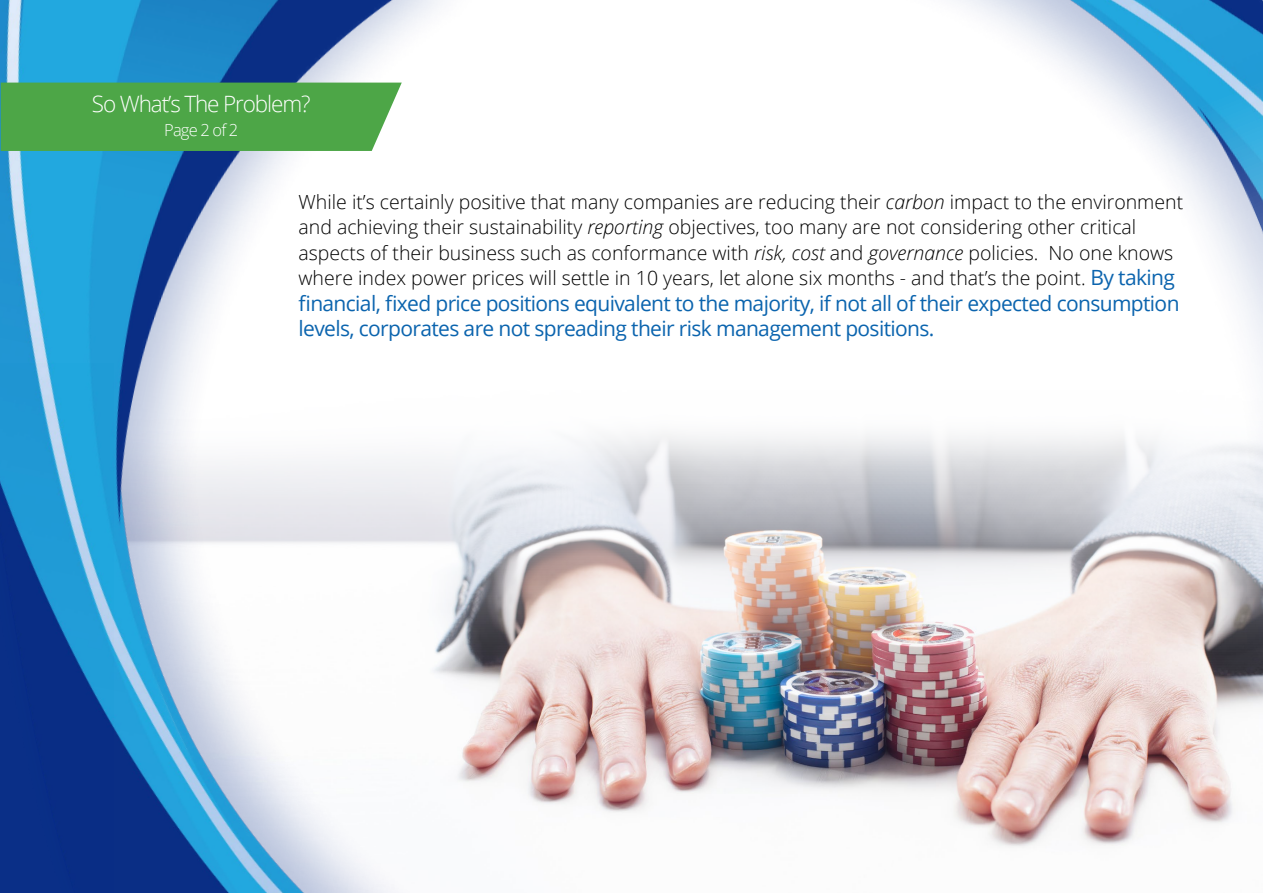
<style>
.page{position:relative;width:1263px;height:893px;background:#fff}
.page>*{position:absolute;margin:0;border:0;box-sizing:border-box;transform-origin:0 0}
.t1{font:300 22.5px "Open Sans";letter-spacing:-.05em;color:#fff}
.t2{font:21px/25.5px "Open Sans";letter-spacing:-.03em;color:#0b64ae}
.t3{font:300 19.5px/25.5px "Open Sans";color:#000}
.t4{font:300 16.5px "Open Sans";letter-spacing:-.05em;color:#fff}
.s1{font-style:italic}
.s2{font-weight:400;font-size:21px;color:#0b64ae}
</style>
<div class="page">
<img style="left:0;top:0;width:408px;height:893px">
<img style="left:408px;top:0;width:855px;height:847px">
<div style="left:1px;top:83px;width:401px;height:68px;background:#4da647"></div>
<p class="t1" style="left:92px;top:88px;width:220px">So What’s The Problem?</p>
<p class="t4" style="left:164px;top:118px;width:76px">Page 2 of 2</p>
<p class="t3" style="left:298px;top:188px;width:886px">While it’s certainly positive that many companies are reducing their <span class="s1">carbon</span> impact to the environment and achieving their sustainability <span class="s1">reporting</span> objectives, too many are not considering other critical aspects of their business such as conformance with <span class="s1">risk, cost</span> and <span class="s1">governance</span> policies. No one knows where index power prices will settle in 10 years, let alone six months - and that’s the point. <span class="s2">By taking</span></p>
<p class="t2" style="left:298px;top:290px;width:882px">financial, fixed price positions equivalent to the majority, if not all of their expected consumption levels, corporates are not spreading their risk management positions.</p>
</div>
